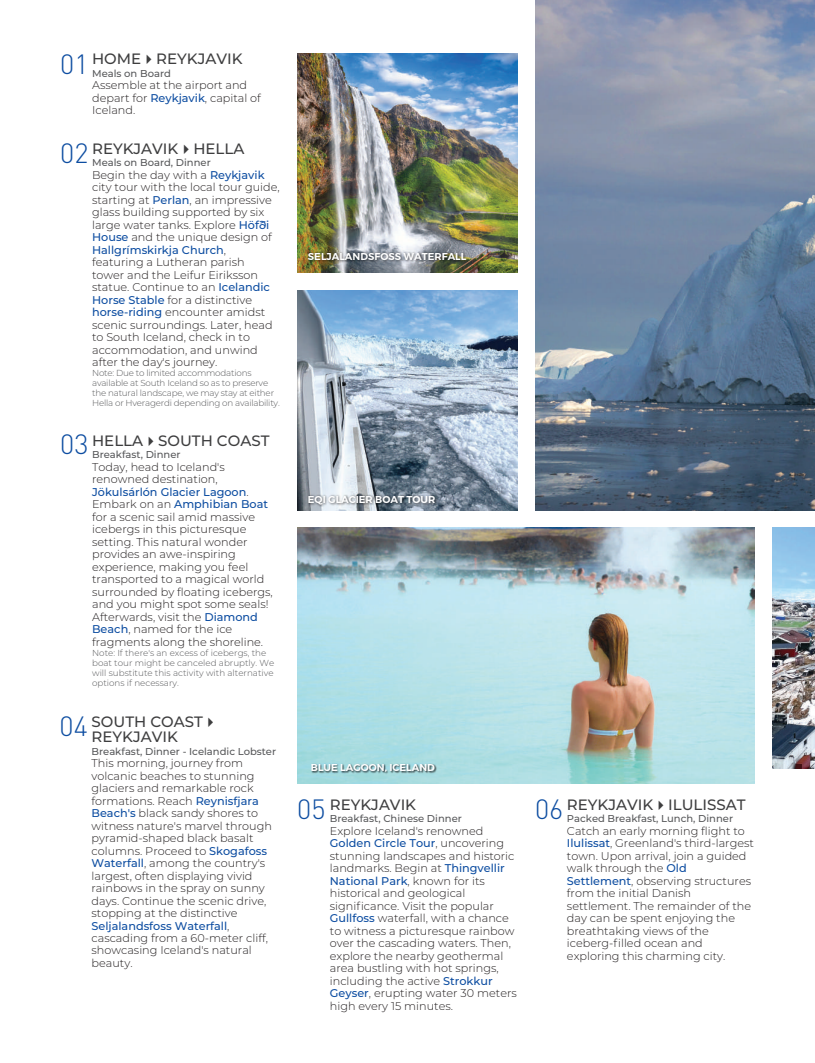
<style>
.page{position:relative;width:815px;height:1063px;background:#fff}
.page>*{position:absolute;margin:0;border:0;box-sizing:border-box;transform-origin:0 0}
.t1{font:300 27.5px "DIN Pro";color:#0d4da1}
.t2{font:500 15px/15px "Montserrat";color:#3e3e3f}
.t3{font:300 11.25px/12.5px "Montserrat";color:#231f20}
.t4{font:500 10px "Montserrat";color:#57585a}
.t5{font:600 10px "Montserrat";color:#fff}
.t6{font:300 8.75px/10px "Montserrat";letter-spacing:-.025em;color:#57585a}
.t7{font:300 8.75px/10px "Montserrat";color:#57585a}
.s1{font-weight:500;color:#0d4da1}
</style>
<div class="page">
<img style="left:772px;top:528px;width:43px;height:241px">
<img style="left:535px;top:0;width:280px;height:510px">
<svg style="left:814px;top:54px;width:1px;height:51px"></svg>
<img style="left:298px;top:53px;width:219px;height:220px">
<img style="left:298px;top:528px;width:457px;height:255px">
<img style="left:310px;top:762px;width:131px;height:16px">
<img style="left:306px;top:249px;width:165px;height:18px">
<img style="left:298px;top:291px;width:219px;height:219px">
<img style="left:306px;top:492px;width:134px;height:18px">
<h1 class="t1" style="left:60px;top:45px;width:30px">01</h1>
<h2 class="t2" style="left:92px;top:51px;width:152px">HOME✔REYKJAVIK</h2>
<p class="t4" style="left:92px;top:66px;width:80px">Meals on Board</p>
<p class="t3" style="left:92px;top:79px;width:170px">Assemble at the airport and depart for <span class="s1">Reykjavik</span>, capital of<br>Iceland.</p>
<h1 class="t1" style="left:60px;top:134px;width:30px">02</h1>
<h2 class="t2" style="left:92px;top:140px;width:154px">REYKJAVIK✔HELLA</h2>
<p class="t4" style="left:92px;top:156px;width:120px">Meals on Board, Dinner</p>
<p class="t3" style="left:92px;top:168px;width:189px">Begin the day with a <span class="s1">Reykjavik </span>city tour with the local tour guide, starting at <span class="s1">Perlan</span>, an impressive glass building supported by six large water tanks. Explore <span class="s1">Höfði<br>House</span> and the unique design of<br><span class="s1">Hallgrímskirkja Church</span>, featuring a Lutheran parish tower and the Leifur Eiriksson statue. Continue to an <span class="s1">Icelandic<br>Horse Stable</span> for a distinctive <span class="s1">horse-riding</span> encounter amidst scenic surroundings. Later, head to South Iceland, check in to accommodation, and unwind after the day's journey.</p>
<p class="t6" style="left:92px;top:368px;width:189px">Note: Due to limited accommodations available at South Iceland so as to preserve the natural landscape, we may stay at either Hella or Hveragerdi depending on availability.</p>
<h1 class="t1" style="left:60px;top:425px;width:30px">03</h1>
<h2 class="t2" style="left:92px;top:432px;width:179px">HELLA✔SOUTH COAST</h2>
<p class="t4" style="left:92px;top:448px;width:90px">Breakfast, Dinner</p>
<p class="t3" style="left:92px;top:460px;width:182px">Today, head to Iceland's renowned destination,<br><span class="s1">Jökulsárlón Glacier Lagoon</span>.<br>Embark on an <span class="s1">Amphibian Boat </span>for a scenic sail amid massive icebergs in this picturesque setting. This natural wonder provides an awe-inspiring experience, making you feel transported to a magical world surrounded by floating icebergs, and you might spot some seals!<br>Afterwards, visit the <span class="s1">Diamond<br>Beach</span>, named for the ice fragments along the shoreline.</p>
<p class="t7" style="left:92px;top:647px;width:184px">Note: If there's an excess of icebergs, the boat tour might be canceled abruptly. We will substitute this activity with alternative options if necessary.</p>
<h1 class="t1" style="left:60px;top:707px;width:30px">04</h1>
<h2 class="t2" style="left:92px;top:714px;width:128px">SOUTH COAST✔<br>REYKJAVIK</h2>
<p class="t4" style="left:92px;top:744px;width:186px">Breakfast, Dinner - Icelandic Lobster</p>
<p class="t3" style="left:92px;top:756px;width:182px">This morning, journey from volcanic beaches to stunning glaciers and remarkable rock formations. Reach <span class="s1">Reynisfjara<br>Beach's</span> black sandy shores to witness nature's marvel through pyramid-shaped black basalt columns. Proceed to <span class="s1">Skogafoss<br>Waterfall</span>, among the country's largest, often displaying vivid rainbows in the spray on sunny days. Continue the scenic drive, stopping at the distinctive<br><span class="s1">Seljalandsfoss Waterfall</span>, cascading from a 60-meter cliff, showcasing Iceland's natural beauty.</p>
<p class="t5" style="left:308px;top:250px;width:160px">SELJALANDSFOSS WATERFALL</p>
<p class="t5" style="left:308px;top:493px;width:129px">EQI GLACIER BOAT TOUR</p>
<p class="t5" style="left:311px;top:762px;width:126px">BLUE LAGOON, ICELAND</p>
<h1 class="t1" style="left:297px;top:791px;width:30px">05</h1>
<h2 class="t2" style="left:567px;top:796px;width:180px">REYKJAVIK✔ILULISSAT</h2>
<h2 class="t2" style="left:330px;top:796px;width:88px">REYKJAVIK</h2>
<p class="t4" style="left:330px;top:812px;width:134px">Breakfast, Chinese Dinner</p>
<p class="t3" style="left:330px;top:824px;width:188px">Explore Iceland's renowned<br><span class="s1">Golden Circle Tour</span>, uncovering stunning landscapes and historic landmarks. Begin at <span class="s1">Thingvellir<br>National Park</span>, known for its historical and geological significance. Visit the popular<br><span class="s1">Gullfoss</span> waterfall, with a chance to witness a picturesque rainbow over the cascading waters. Then, explore the nearby geothermal area bustling with hot springs, including the active <span class="s1">Strokkur<br>Geyser</span>, erupting water 30 meters high every 15 minutes.</p>
<h1 class="t1" style="left:535px;top:791px;width:30px">06</h1>
<p class="t4" style="left:567px;top:812px;width:168px">Packed Breakfast, Lunch, Dinner</p>
<p class="t3" style="left:567px;top:824px;width:189px">Catch an early morning flight to<br><span class="s1">Ilulissat</span>, Greenland's third-largest town. Upon arrival, join a guided walk through the <span class="s1">Old<br>Settlement</span>, observing structures from the initial Danish settlement. The remainder of the day can be spent enjoying the breathtaking views of the iceberg-filled ocean and exploring this charming city.</p>
</div>
